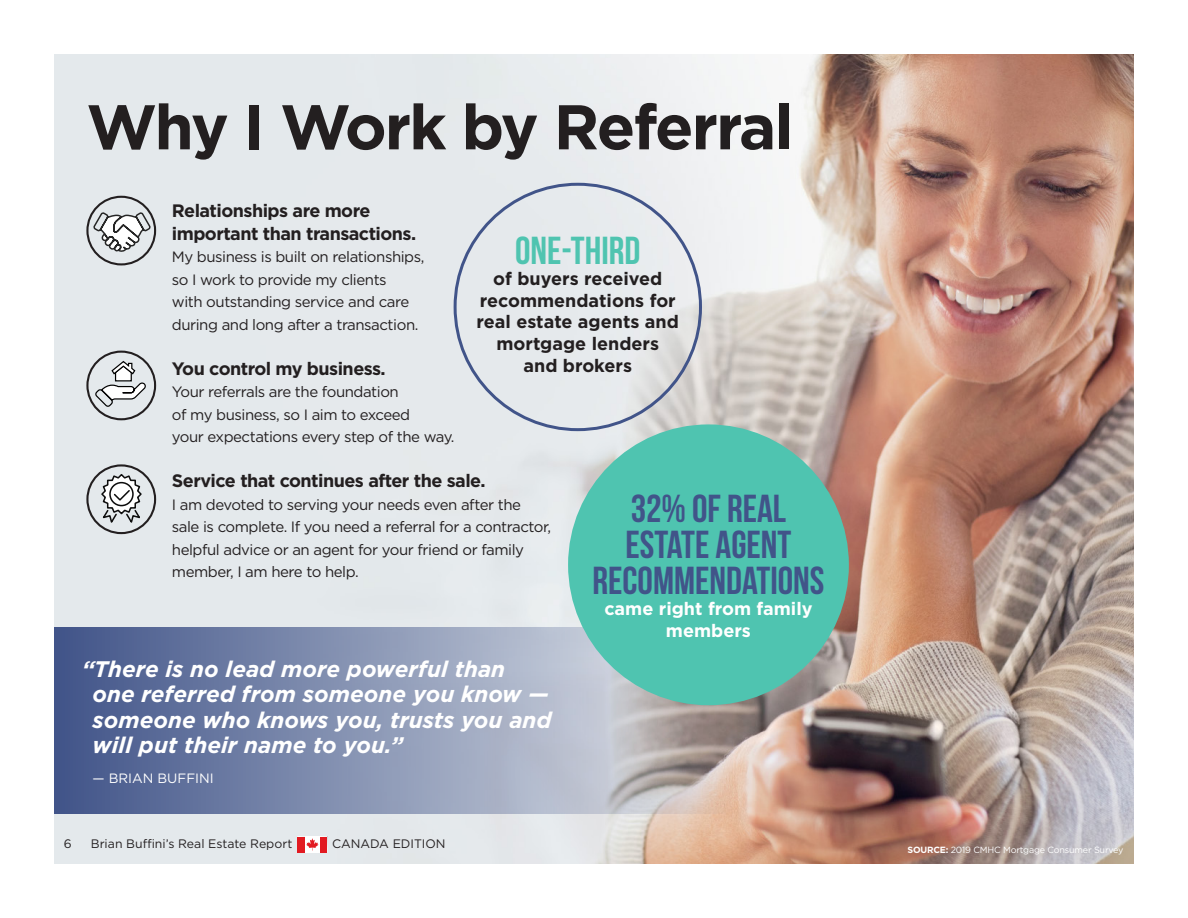
<style>
.page{position:relative;width:1188px;height:918px;background:#fff}
.page>*{position:absolute;margin:0;border:0;box-sizing:border-box;transform-origin:0 0}
.t1{font:700 63px "Gotham";letter-spacing:-.04em;color:#231f20}
.t2{font:700 39px/36px "Bebas Neue";color:#415489;text-align:center}
.t3{font:700 39px "Bebas Neue";color:#4fc4b0}
.t4{font:italic 700 22.5px/25.5px "Gotham";color:#fff}
.t5{font:700 18px/22.5px "Gotham";letter-spacing:-.03em;color:#231f20}
.t6{font:700 18px/21.6px "Gotham";color:#231f20;text-align:center}
.t7{font:700 18px/21.6px "Gotham";color:#fff;text-align:center}
.t8{font:15px/22.5px "Gotham";letter-spacing:-.03em;color:#231f20}
.t9{font:13.5px "Gotham";color:#fff}
.t10{font:12.3px "Gotham";color:#231f20}
.t11{font:9px "Gotham";letter-spacing:-.02em;color:#fff}
.s1{font-weight:700}
</style>
<div class="page">
<img style="left:54px;top:54px;width:1080px;height:810px">
<svg style="left:54px;top:627px;width:678px;height:187px;background:#8993af"></svg>
<div style="left:568px;top:424px;width:281px;height:281px;background:#4fc4b0;border-radius:50%"></div>
<div style="left:86px;top:196px;width:70px;height:69px;border:2px solid #231f20;border-radius:50%"></div>
<div style="left:86px;top:351px;width:70px;height:69px;border:2px solid #231f20;border-radius:50%"></div>
<div style="left:86px;top:464px;width:70px;height:70px;border:2px solid #231f20;border-radius:50%"></div>
<svg style="left:92px;top:205px;width:60px;height:49px"></svg>
<svg style="left:100px;top:472px;width:43px;height:54px"></svg>
<svg style="left:94px;top:360px;width:53px;height:48px"></svg>
<div style="left:298px;top:837px;width:29px;height:15px;background:#e21a21"></div>
<div style="left:305px;top:837px;width:15px;height:15px;background:#fff"></div>
<svg style="left:306px;top:838px;width:13px;height:13px"></svg>
<p class="t1" style="left:86px;top:85px;width:709px">Why I Work by Referral</p>
<p class="t5" style="left:172px;top:200px;width:246px">Relationships are more important than transactions.</p>
<p class="t8" style="left:172px;top:246px;width:254px">My business is built on relationships, so I work to provide my clients<br>with outstanding service and care during and long after a transaction.</p>
<p class="t5" style="left:172px;top:357px;width:215px">You control my business.</p>
<p class="t8" style="left:172px;top:381px;width:284px">Your referrals are the foundation<br>of my business, so I aim to exceed<br>your expectations every step of the way.</p>
<p class="t5" style="left:172px;top:470px;width:315px">Service that continues after the sale.</p>
<p class="t8" style="left:172px;top:493px;width:381px">I am devoted to serving your needs even after the sale is complete. If you need a referral for a contractor, helpful advice or an agent for your friend or family member, I am here to help.</p>
<p class="t3" style="left:515px;top:229px;width:127px">ONE-THIRD</p>
<p class="t6" style="left:477px;top:268px;width:204px">of buyers received recommendations for real estate agents and mortgage lenders<br>and brokers</p>
<p class="t2" style="left:592px;top:490px;width:233px">32% OF REAL<br>ESTATE AGENT<br>RECOMMENDATIONS</p>
<p class="t7" style="left:604px;top:598px;width:210px">came right from family members</p>
<p class="t4" style="left:93px;top:656px;width:461px;text-indent:-10px">“There is no lead more powerful than one referred from someone you know — someone who knows you, trusts you and will put their name to you.”</p>
<p class="t9" style="left:93px;top:770px;width:123px">— BRIAN BUFFINI</p>
<p class="t10" style="left:64px;top:836px;width:9px">6</p>
<p class="t10" style="left:91px;top:836px;width:203px">Brian Buffini’s Real Estate Report</p>
<p class="t10" style="left:332px;top:836px;width:115px">CANADA EDITION</p>
<p class="t11" style="left:907px;top:844px;width:218px"><span class="s1">SOURCE:</span> 2019 CMHC Mortgage Consumer Survey</p>
</div>
